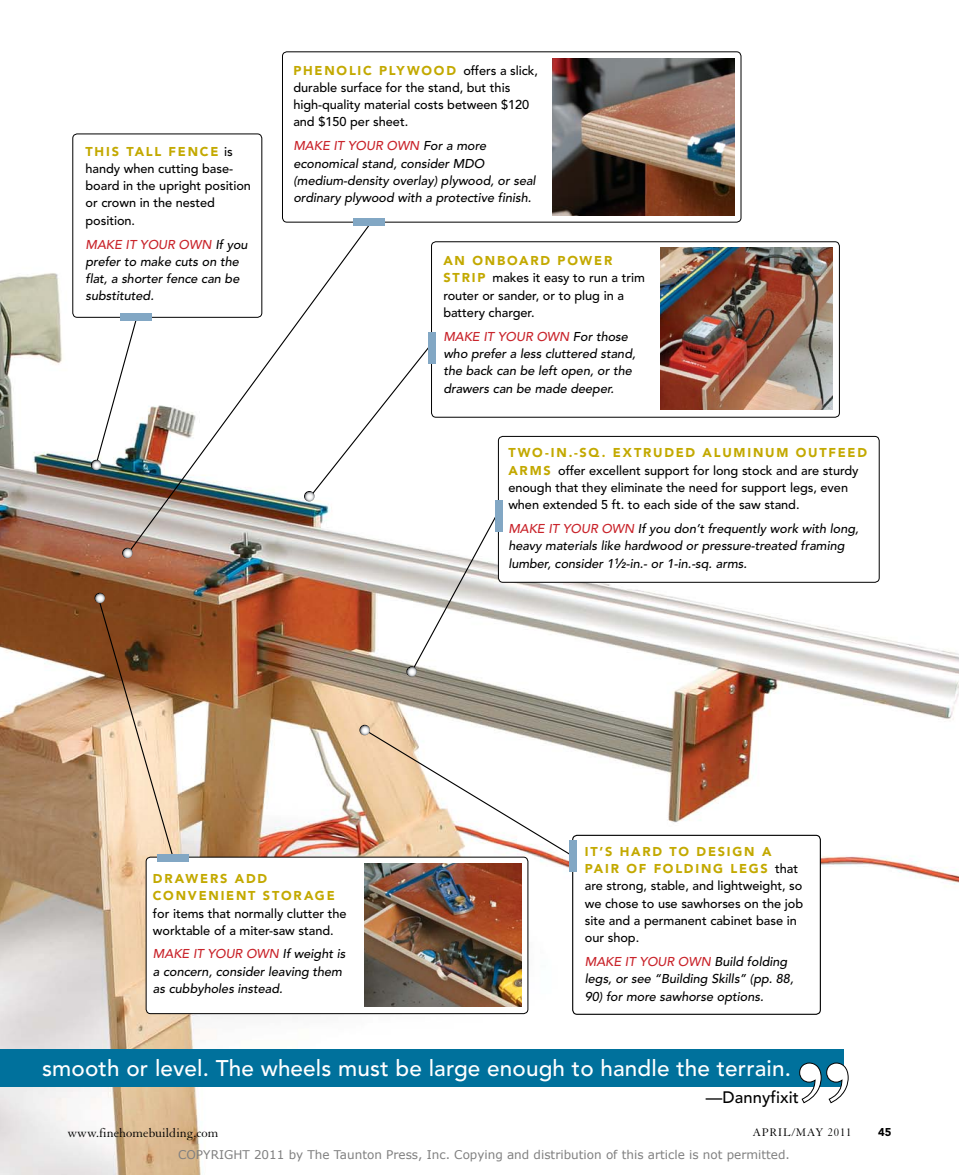
<style>
.page{position:relative;width:959px;height:1175px;background:#fff}
.page>*{position:absolute;margin:0;border:0;box-sizing:border-box;transform-origin:0 0}
.t1{font:500 22.5px "Avenir LT Std";letter-spacing:.005em;color:#fff}
.t2{font:500 16.5px "Avenir LT Std";letter-spacing:.005em;color:#000}
.t3{font:13.5px "Granjon LT Std";color:#000}
.t4{font:500 12.75px/17.2px "Avenir LT Std";letter-spacing:-.005em;color:#000}
.t5{font:italic 500 12.75px/17.2px "Avenir LT Std";letter-spacing:-.005em;color:#000}
.t6{font:900 12.75px/17.2px "Avenir LT Std";letter-spacing:.14em;color:#c3a900}
.t7{font:12px "Verdana";color:#808080}
.t8{font:12px "Granjon LT Std";letter-spacing:.07em;color:#000}
.t9{font:900 11.25px "Avenir LT Std";color:#000}
.s1{font-weight:900;color:#c3a900}
.s2{color:#c9242b}
.s3{font-weight:800}
.s4{font-weight:800;font-size:8.1px}
</style>
<div class="page">
<img style="left:0;top:52px;width:958px;height:1122px">
<svg style="left:127px;top:206px;width:256px;height:348px"></svg>
<div style="left:73px;top:134px;width:189px;height:183px;background:#fff;border-radius:4px"></div>
<div style="left:72px;top:134px;width:190px;height:184px;border:1px solid #000;border-radius:4px"></div>
<div style="left:431px;top:242px;width:408px;height:175px;background:#fff;border-radius:4px"></div>
<div style="left:431px;top:241px;width:408px;height:176px;border:1px solid #000;border-radius:4px"></div>
<img style="left:660px;top:247px;width:172px;height:163px">
<div style="left:0;top:1049px;width:843px;height:37px;background:#00719c"></div>
<svg style="left:799px;top:1062px;width:49px;height:41px"></svg>
<div style="left:498px;top:436px;width:381px;height:146px;background:#fff;border-radius:4px"></div>
<div style="left:498px;top:436px;width:381px;height:146px;border:1px solid #000;border-radius:4px"></div>
<div style="left:282px;top:52px;width:459px;height:170px;background:#fff;border-radius:4px"></div>
<div style="left:282px;top:51px;width:459px;height:171px;border:1px solid #000;border-radius:4px"></div>
<img style="left:552px;top:58px;width:182px;height:158px">
<div style="left:572px;top:835px;width:248px;height:179px;background:#fff;border-radius:4px"></div>
<div style="left:572px;top:834px;width:249px;height:180px;border:1px solid #000;border-radius:4px"></div>
<svg style="left:91px;top:316px;width:59px;height:154px"></svg>
<svg style="left:122px;top:548px;width:11px;height:10px"></svg>
<svg style="left:304px;top:337px;width:209px;height:339px"></svg>
<svg style="left:359px;top:724px;width:266px;height:164px"></svg>
<div style="left:353px;top:218px;width:31px;height:8px;background:#82a7c4"></div>
<div style="left:428px;top:332px;width:7px;height:32px;background:#82a7c4"></div>
<div style="left:495px;top:500px;width:7px;height:32px;background:#82a7c4"></div>
<div style="left:569px;top:840px;width:7px;height:32px;background:#82a7c4"></div>
<div style="left:120px;top:313px;width:32px;height:8px;background:#82a7c4"></div>
<div style="left:146px;top:857px;width:382px;height:156px;background:#fff;border-radius:4px"></div>
<div style="left:146px;top:856px;width:382px;height:158px;border:1px solid #000;border-radius:4px"></div>
<img style="left:364px;top:863px;width:157px;height:143px">
<svg style="left:94px;top:592px;width:90px;height:298px;background:#c5a180"></svg>
<div style="left:157px;top:854px;width:32px;height:7px;background:#82a7c4"></div>
<p class="t4" style="left:86px;top:143px;width:167px"><span class="s1">THIS TALL FENCE</span> is handy when cutting base&shy;board in the upright position or crown in the nested position.</p>
<p class="t5" style="left:86px;top:236px;width:164px"><span class="s2">MAKE IT YOUR OWN</span> If you prefer to make cuts on the flat, a shorter fence can be substituted.</p>
<p class="t4" style="left:293px;top:62px;width:246px"><span class="s1">PHENOLI C PLYWOOD</span> offers a slick, durable surface for the stand, but this high-quality material costs between $120 and $150 per sheet.</p>
<p class="t5" style="left:293px;top:138px;width:244px"><span class="s2">MAKE IT YOUR OWN</span> For a more economical stand, consider MDO (medium-density overlay) plywood, or seal ordinary plywood with a protective finish.</p>
<p class="t4" style="left:443px;top:252px;width:203px"><span class="s1">AN ONBOARD POWER<br>S TRI P</span> makes it easy to run a trim router or sander, or to plug in a battery charger.</p>
<p class="t5" style="left:443px;top:328px;width:194px"><span class="s2">MAKE IT YOUR OWN</span> For those who prefer a less cluttered stand, the back can be left open, or the drawers can be made deeper.</p>
<p class="t4" style="left:508px;top:444px;width:360px"><span class="s1">TWO-I N.-SQ. EXTRUDED ALUMI NUM OUTFEED ARMS</span> offer excellent support for long stock and are sturdy enough that they eliminate the need for support legs, even when extended 5 ft. to each side of the saw stand.</p>
<p class="t5" style="left:508px;top:520px;width:352px"><span class="s2">MAKE IT YOUR OWN</span> If you don’t frequently work with long, heavy materials like hardwood or pressure-treated framing lumber, consider 1<sup>1</sup><span class="s3">⁄</span><span class="s4">2</span>-in.- or 1-in.-sq. arms.</p>
<p class="t6" style="left:153px;top:870px;width:183px">DRAWERS ADD<br>CONVENIENT S TORAGE</p>
<p class="t4" style="left:153px;top:904px;width:195px">for items that normally clutter the worktable of a miter-saw stand.</p>
<p class="t5" style="left:153px;top:945px;width:194px"><span class="s2">MAKE IT YOUR OWN</span> If weight is a concern, consider leaving them as cubbyholes instead.</p>
<p class="t4" style="left:585px;top:843px;width:220px"><span class="s1">IT’S HARD TO DESI GN A<br>PAIR OF FOLDI NG LEGS</span> that are strong, stable, and lightweight, so we chose to use sawhorses on the job site and a permanent cabinet base in our shop.</p>
<p class="t5" style="left:585px;top:953px;width:210px"><span class="s2">MAKE IT YOUR OWN</span> Build folding legs, or see “Building Skills” (pp. 88,</p>
<p class="t5" style="left:585px;top:988px;width:180px">90) for more sawhorse options.</p>
<h1 class="t1" style="left:42px;top:1055px;width:750px">smooth or level. The wheels must be large enough to handle the terrain.</h1>
<p class="t2" style="left:706px;top:1088px;width:94px">—Dannyfixit</p>
<p class="t3" style="left:68px;top:1125px;width:152px">www.finehomebuilding.com</p>
<p class="t8" style="left:752px;top:1126px;width:101px">april/may 2011</p>
<p class="t9" style="left:878px;top:1125px;width:15px">45</p>
<p class="t7" style="left:178px;top:1147px;width:613px">COPYRIGHT 2011 by The Taunton Press, Inc. Copying and distribution of this article is not permitted.</p>
</div>
